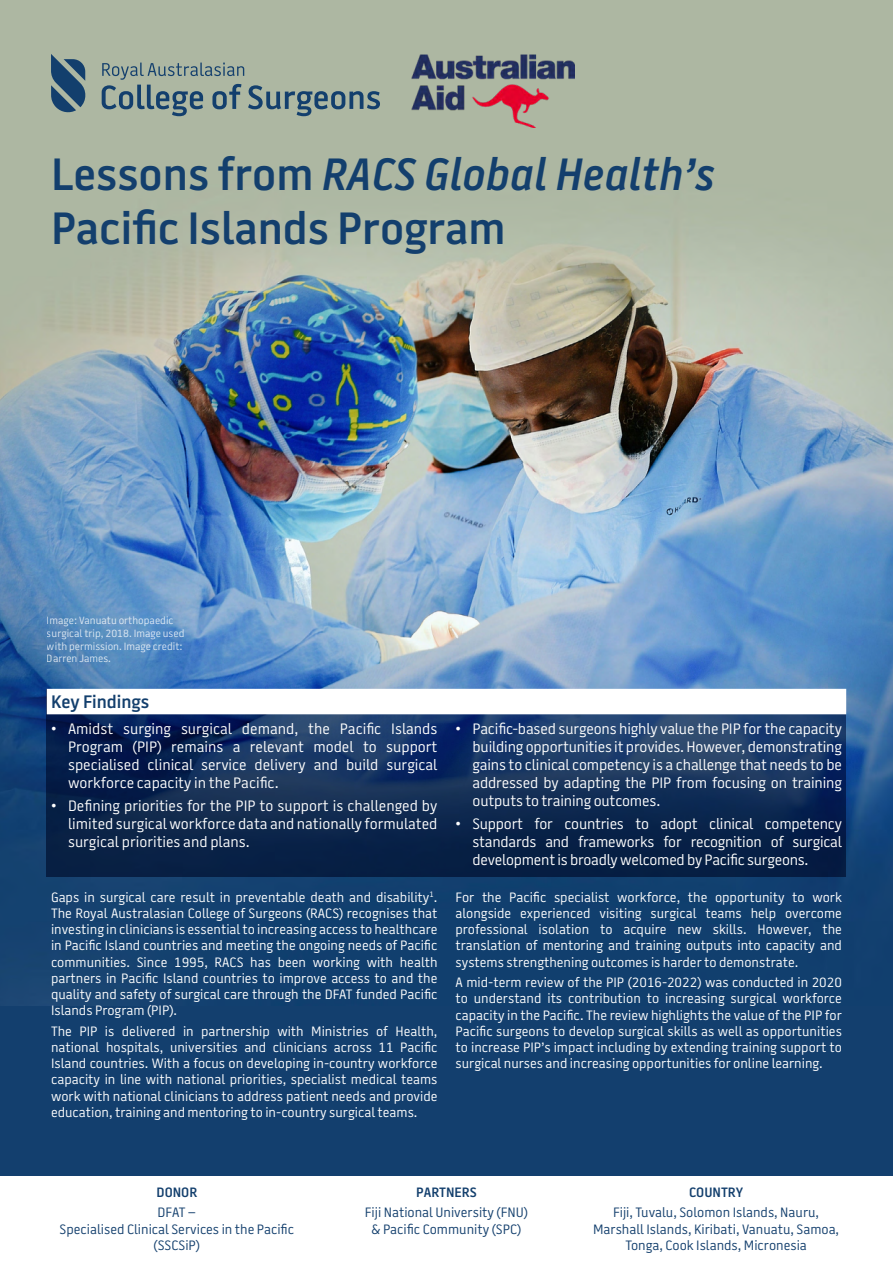
<style>
.page{position:relative;width:893px;height:1263px;background:#fff}
.page>*{position:absolute;margin:0;border:0;box-sizing:border-box;transform-origin:0 0}
.t1{font:600 45px/54px "Battersea SANS";color:#133f6d}
.t2{font:600 18px "Battersea SANS";color:#133f6d}
.t3{font:15px/18px "Battersea SANS";letter-spacing:-.01em;color:#fff;text-align:justify}
.t4{font:13.5px/16.2px "Battersea SANS";color:#fff;text-align:justify}
.t5{font:13.5px/16.2px "Battersea SANS";color:#133f6d;text-align:center}
.t6{font:600 13.5px "Battersea SANS";color:#133f6d}
.t7{font:10.5px/12.6px "Battersea SANS";color:#fff}
.s1{font-style:italic}
</style>
<div class="page">
<div style="left:0;top:0;width:893px;height:1176px;background:#133f6e"></div>
<img style="left:0;top:0;width:893px;height:1006px">
<svg style="left:47px;top:714px;width:799px;height:163px"></svg>
<svg style="left:102px;top:63px;width:278px;height:53px;background:#8d9e97"></svg>
<svg style="left:51px;top:54px;width:36px;height:60px"></svg>
<img style="left:411px;top:54px;width:163px;height:74px">
<div style="left:47px;top:689px;width:799px;height:25px;background:#fff"></div>
<h1 class="t1" style="left:51px;top:148px;width:665px">Lessons from <span class="s1">RACS Global Health’s<br></span>Pacific Islands Program</h1>
<p class="t7" style="left:47px;top:615px;width:139px">Image: Vanuatu orthopaedic surgical trip, 2018. Image used with permission. Image credit:<br>Darren James.</p>
<h2 class="t2" style="left:51px;top:689px;width:100px">Key Findings</h2>
<p class="t3" style="left:68px;top:720px;width:371px;text-indent:-17px">• Amidst surging surgical demand, the Pacific Islands Program (PIP) remains a relevant model to support specialised clinical service delivery and build surgical workforce capacity in the Pacific.</p>
<p class="t3" style="left:68px;top:797px;width:371px;text-indent:-17px">• Defining priorities for the PIP to support is challenged by limited surgical workforce data and nationally formulated surgical priorities and plans.</p>
<p class="t4" style="left:51px;top:889px;width:388px">Gaps in surgical care result in preventable death and disability<sup>1</sup>.<br>The Royal Australasian College of Surgeons (RACS) recognises that investing in clinicians is essential to increasing access to healthcare in Pacific Island countries and meeting the ongoing needs of Pacific communities. Since 1995, RACS has been working with health partners in Pacific Island countries to improve access to and the quality and safety of surgical care through the DFAT funded Pacific Islands Program (PIP).</p>
<p class="t4" style="left:51px;top:1023px;width:388px">The PIP is delivered in partnership with Ministries of Health, national hospitals, universities and clinicians across 11 Pacific Island countries. With a focus on developing in-country workforce capacity in line with national priorities, specialist medical teams work with national clinicians to address patient needs and provide education, training and mentoring to in-country surgical teams.</p>
<p class="t3" style="left:472px;top:720px;width:371px;text-indent:-17px">• Pacific-based surgeons highly value the PIP for the capacity building opportunities it provides. However, demonstrating gains to clinical competency is a challenge that needs to be addressed by adapting the PIP from focusing on training outputs to training outcomes.</p>
<p class="t3" style="left:472px;top:815px;width:371px;text-indent:-17px">• Support for countries to adopt clinical competency standards and frameworks for recognition of surgical development is broadly welcomed by Pacific surgeons.</p>
<p class="t4" style="left:455px;top:889px;width:388px">For the Pacific specialist workforce, the opportunity to work alongside experienced visiting surgical teams help overcome professional isolation to acquire new skills. However, the translation of mentoring and training outputs into capacity and systems strengthening outcomes is harder to demonstrate.</p>
<p class="t4" style="left:455px;top:974px;width:388px">A mid-term review of the PIP (2016-2022) was conducted in 2020 to understand its contribution to increasing surgical workforce capacity in the Pacific. The review highlights the value of the PIP for Pacific surgeons to develop surgical skills as well as opportunities to increase PIP’s impact including by extending training support to surgical nurses and increasing opportunities for online learning.</p>
<p class="t6" style="left:157px;top:1183px;width:42px">DONOR</p>
<p class="t5" style="left:60px;top:1205px;width:236px">DFAT –<br>Specialised Clinical Services in the Pacific (SSCSiP)</p>
<p class="t6" style="left:416px;top:1183px;width:62px">PARTNERS</p>
<p class="t5" style="left:365px;top:1205px;width:165px">Fiji National University (FNU) &amp; Pacific Community (SPC)</p>
<p class="t6" style="left:689px;top:1183px;width:56px">COUNTRY</p>
<p class="t5" style="left:593px;top:1205px;width:248px">Fiji, Tuvalu, Solomon Islands, Nauru,<br>Marshall Islands, Kiribati, Vanuatu, Samoa,<br>Tonga, Cook Islands, Micronesia</p>
</div>
